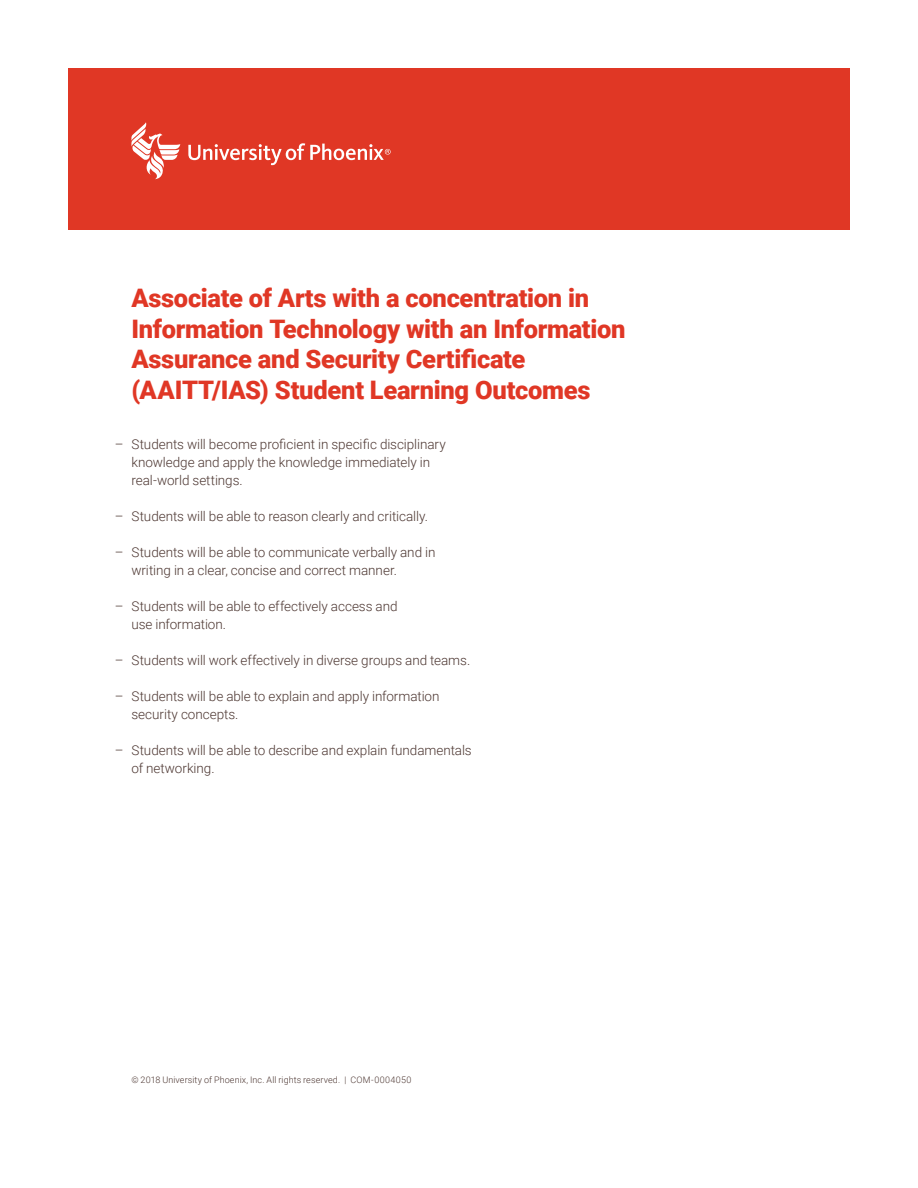
<style>
.page{position:relative;width:918px;height:1188px;background:#fff}
.page>*{position:absolute;margin:0;border:0;box-sizing:border-box;transform-origin:0 0}
.t1{font:900 25.5px/30.6px "Roboto";letter-spacing:-.01em;color:#e03725}
.t2{font:300 13.5px/18px "Roboto";letter-spacing:-.005em;color:#4d3732}
.t3{font:300 9px "Roboto";letter-spacing:.01em;color:#4d3732}
</style>
<div class="page">
<div style="left:68px;top:68px;width:782px;height:162px;background:#e03725"></div>
<svg style="left:188px;top:143px;width:203px;height:22px"></svg>
<svg style="left:131px;top:122px;width:49px;height:57px"></svg>
<h1 class="t1" style="left:131px;top:282px;width:496px">Associate of Arts with a concentration in Information Technology with an Information Assurance and Security Certificate (AAITT/IAS) Student Learning Outcomes</h1>
<p class="t2" style="left:131px;top:435px;width:316px;text-indent:-16px">– Students will become proficient in specific disciplinary knowledge and apply the knowledge immediately in real-world settings.</p>
<p class="t2" style="left:115px;top:507px;width:315px">– Students will be able to reason clearly and critically.</p>
<p class="t2" style="left:131px;top:543px;width:306px;text-indent:-16px">– Students will be able to communicate verbally and in writing in a clear, concise and correct manner.</p>
<p class="t2" style="left:131px;top:597px;width:268px;text-indent:-16px">– Students will be able to effectively access and use information.</p>
<p class="t2" style="left:115px;top:651px;width:357px">– Students will work effectively in diverse groups and teams.</p>
<p class="t2" style="left:131px;top:687px;width:310px;text-indent:-16px">– Students will be able to explain and apply information security concepts.</p>
<p class="t2" style="left:131px;top:741px;width:342px;text-indent:-16px">– Students will be able to describe and explain fundamentals of networking.</p>
<p class="t3" style="left:131px;top:1073px;width:281px">© 2018 University of Phoenix, Inc. All rights reserved. | COM-0004050</p>
</div>
